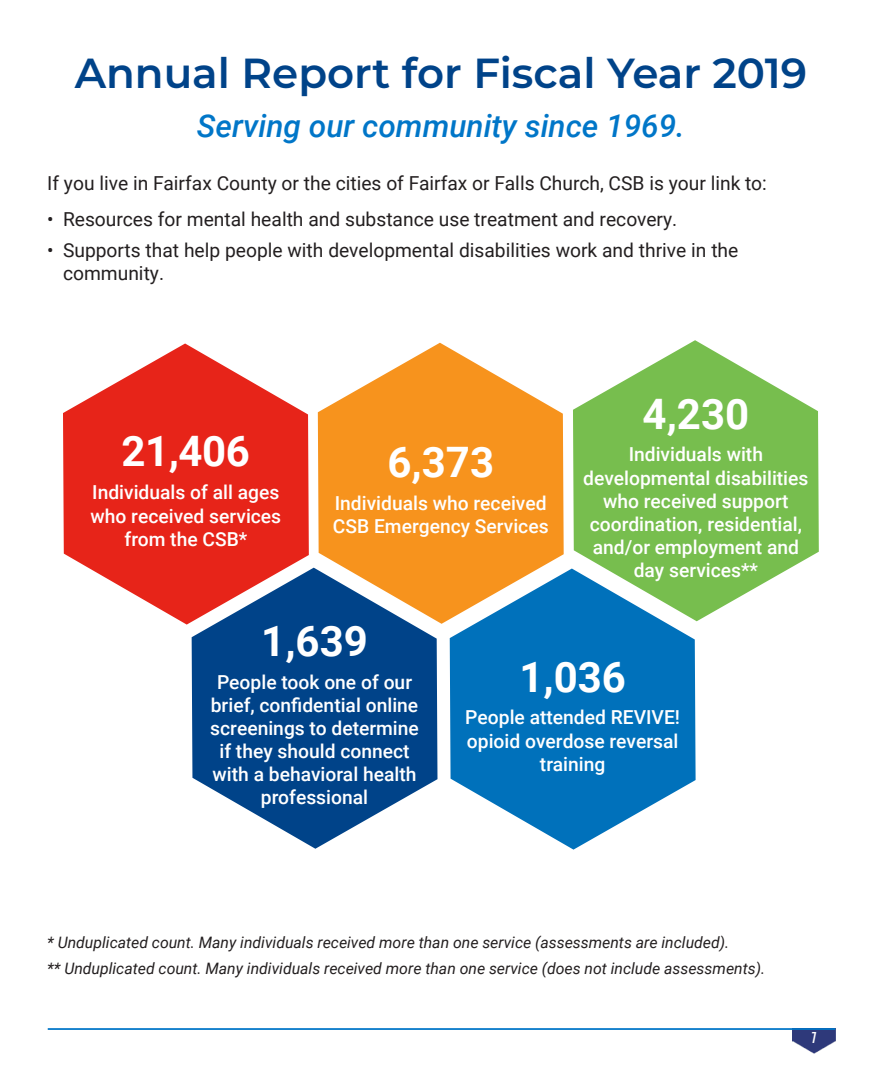
<style>
.page{position:relative;width:882px;height:1071px;background:#fff}
.page>*{position:absolute;margin:0;border:0;box-sizing:border-box;transform-origin:0 0}
.t1{font:600 42px "Montserrat";color:#004389}
.Body_text{font:700 42px "Roboto";color:#fff}
.t2{font:italic 500 31.5px "Roboto";color:#0076c8}
.Body_text-2{font:500 19.25px/23.1px "Roboto";color:#fff;text-align:center}
.Body_text-3{font:19.25px/23.1px "Roboto";color:#231f20}
.Body_text-4{font:italic 15.75px "Roboto";color:#231f20}
.t3{font:italic 500 15.75px "Montserrat Alternates";color:#fff}
</style>
<div class="page">
<img style="left:792px;top:1030px;width:43px;height:24px">
<hr style="left:48px;top:1028px;width:787px;height:2px;background:#0076c8">
<svg style="left:63px;top:344px;width:246px;height:281px;fill:#e72419"></svg>
<svg style="left:318px;top:343px;width:246px;height:281px;fill:#f7931d"></svg>
<svg style="left:573px;top:340px;width:246px;height:281px;fill:#77be4e"></svg>
<svg style="left:450px;top:569px;width:246px;height:281px;fill:#0071bb"></svg>
<svg style="left:192px;top:568px;width:245px;height:281px;fill:#004389"></svg>
<p class="t1" style="left:75px;top:43px;width:734px">Annual Report for Fiscal Year 2019</p>
<p class="t2" style="left:197px;top:104px;width:490px">Serving our community since 1969.</p>
<p class="Body_text-3" style="left:47px;top:171px;width:721px">If you live in Fairfax County or the cities of Fairfax or Falls Church, CSB is your link to:</p>
<p class="Body_text-3" style="left:47px;top:207px;width:631px">• Resources for mental health and substance use treatment and recovery.</p>
<p class="Body_text-3" style="left:63px;top:238px;width:677px;text-indent:-16px">• Supports that help people with developmental disabilities work and thrive in the community.</p>
<p class="Body_text" style="left:122px;top:422px;width:130px">21,406</p>
<p class="Body_text-2" style="left:91px;top:480px;width:192px">Individuals of all ages who received services from the CSB*</p>
<p class="Body_text" style="left:387px;top:433px;width:108px">6,373</p>
<p class="Body_text-2" style="left:333px;top:491px;width:217px;text-align:left">Individuals who received<br>CSB Emergency Services</p>
<p class="Body_text" style="left:643px;top:384px;width:108px">4,230</p>
<p class="Body_text-2" style="left:583px;top:442px;width:227px">Individuals with developmental disabilities who received support coordination, residential, and/or employment and day services**</p>
<p class="Body_text" style="left:261px;top:612px;width:108px">1,639</p>
<p class="Body_text-2" style="left:210px;top:670px;width:210px">People took one of our brief, confidential online screenings to determine if they should connect with a behavioral health professional</p>
<p class="Body_text" style="left:519px;top:647px;width:108px">1,036</p>
<p class="Body_text-2" style="left:465px;top:705px;width:216px">People attended REVIVE! opioid overdose reversal training</p>
<p class="Body_text-4" style="left:47px;top:931px;width:683px">* Unduplicated count. Many individuals received more than one service (assessments are included).</p>
<p class="Body_text-4" style="left:47px;top:958px;width:719px">** Unduplicated count. Many individuals received more than one service (does not include assessments).</p>
<p class="t3" style="left:811px;top:1026px;width:7px">1</p>
</div>
